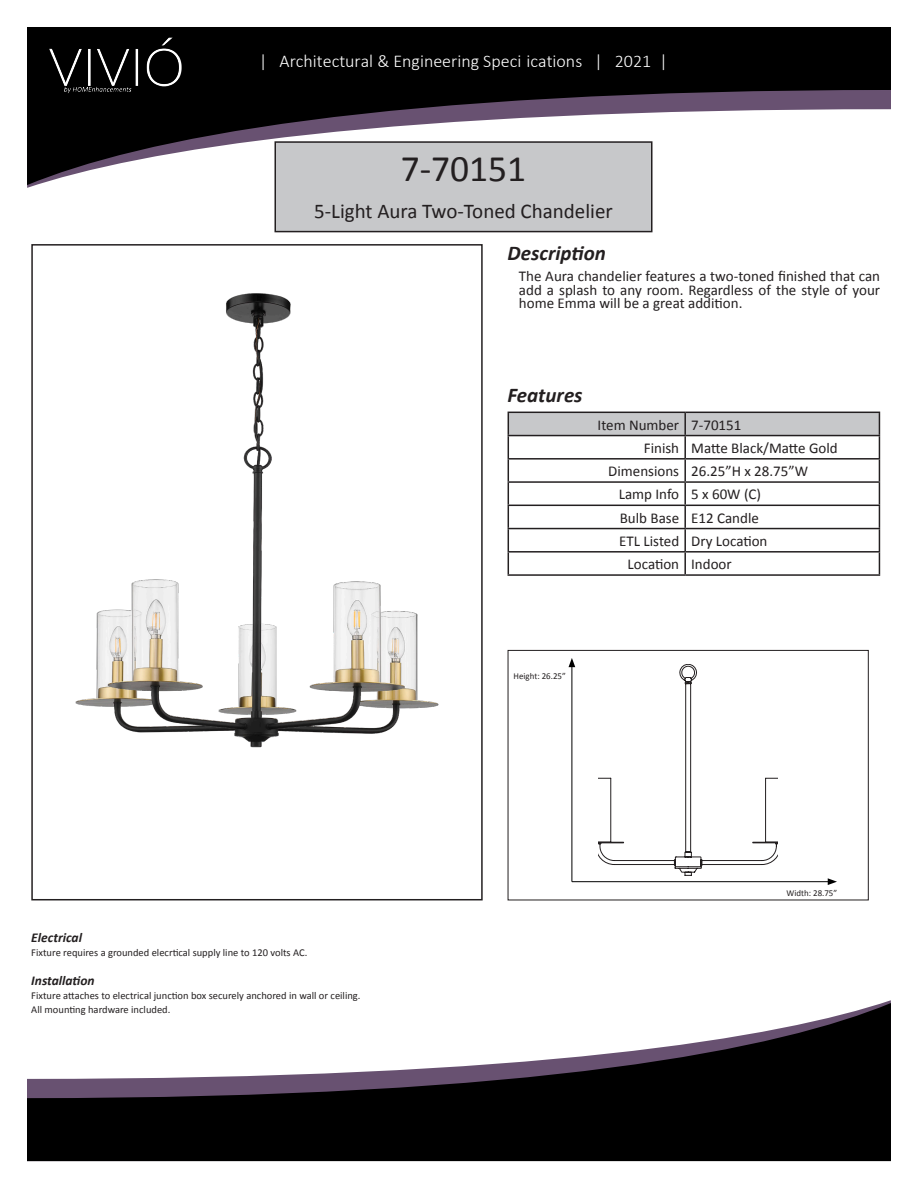
<style>
.page{position:relative;width:918px;height:1188px;background:#fff}
.page>*{position:absolute;margin:0;border:0;box-sizing:border-box;transform-origin:0 0}
.t1{font:37.5px "Calibri";color:#231f20}
.t2{font:21px "Calibri";color:#231f20}
.t3{font:italic 700 21px "Calibri";color:#231f20}
.t4{font:300 18px "Calibri";color:#fff}
.t5{font:15px/13.5px "Calibri";color:#231f20;text-align:justify}
.t6{font:italic 700 13.5px "Calibri";color:#231f20}
.t7{font:10.5px "Calibri";color:#231f20}
.t8{font:9px "Calibri";color:#231f20}
</style>
<div class="page">
<div style="left:275px;top:142px;width:377px;height:90px;background:#c7c8ca"></div>
<div style="left:274px;top:141px;width:378px;height:91px;border:2px solid #231f20"></div>
<svg style="left:27px;top:27px;width:864px;height:158px;fill:#000"></svg>
<svg style="left:27px;top:1003px;width:864px;height:158px;fill:#000"></svg>
<img style="left:40px;top:33px;width:148px;height:69px">
<img style="left:75px;top:293px;width:364px;height:455px">
<div style="left:31px;top:244px;width:452px;height:656px;border:2px solid #231f20"></div>
<div style="left:508px;top:650px;width:361px;height:250px;border:1px solid #231f20"></div>
<hr style="left:572px;top:665px;width:1px;height:217px;background:#000">
<svg style="left:569px;top:658px;width:6px;height:9px"></svg>
<hr style="left:572px;top:881px;width:258px;height:1px;background:#000">
<svg style="left:828px;top:878px;width:9px;height:7px"></svg>
<svg style="left:599px;top:664px;width:179px;height:211px"></svg>
<svg style="left:508px;top:412px;width:372px;height:162px"></svg>
<hr style="left:508px;top:574px;width:177px;height:2px;background:#231f20">
<hr style="left:685px;top:574px;width:195px;height:2px;background:#231f20">
<p class="t4" style="left:259px;top:50px;width:410px">| Architectural &amp; Engineering Speci ications | 2021 |</p>
<p class="t1" style="left:401px;top:143px;width:127px">7-70151</p>
<p class="t2" style="left:314px;top:196px;width:300px">5-Light Aura Two-Toned Chandelier</p>
<p class="t3" style="left:508px;top:238px;width:100px">Description</p>
<p class="t5" style="left:519px;top:269px;width:363px">The Aura chandelier features a two-toned finished that can add a splash to any room. Regardless of the style of your home Emma will be a great addition.</p>
<p class="t6" style="left:31px;top:928px;width:52px">Electrical</p>
<p class="t7" style="left:31px;top:946px;width:278px">Fixture requires a grounded elecrtical supply line to 120 volts AC.</p>
<p class="t6" style="left:31px;top:971px;width:65px">Installation</p>
<p class="t7" style="left:31px;top:988px;width:331px">Fixture attaches to electrical junction box securely anchored in wall or ceiling.</p>
<p class="t7" style="left:31px;top:1003px;width:141px">All mounting hardware included.</p>
<p class="t3" style="left:508px;top:380px;width:77px">Features</p>
<p class="t5" style="left:598px;top:417px;width:83px">Item Number</p>
<p class="t5" style="left:691px;top:417px;width:52px">7-70151</p>
<p class="t5" style="left:644px;top:441px;width:37px">Finish</p>
<p class="t5" style="left:691px;top:441px;width:148px">Matte Black/Matte Gold</p>
<p class="t5" style="left:608px;top:464px;width:72px">Dimensions</p>
<p class="t5" style="left:691px;top:464px;width:118px">26.25”H x 28.75”W</p>
<p class="t5" style="left:619px;top:487px;width:62px">Lamp Info</p>
<p class="t5" style="left:691px;top:487px;width:71px">5 x 60W (C)</p>
<p class="t5" style="left:620px;top:510px;width:61px">Bulb Base</p>
<p class="t5" style="left:691px;top:510px;width:69px">E12 Candle</p>
<p class="t5" style="left:619px;top:534px;width:61px">ETL Listed</p>
<p class="t5" style="left:691px;top:534px;width:78px">Dry Location</p>
<p class="t5" style="left:628px;top:557px;width:53px">Location</p>
<p class="t5" style="left:691px;top:557px;width:42px">Indoor</p>
<p class="t8" style="left:514px;top:669px;width:54px">Height: 26.25”</p>
<p class="t8" style="left:786px;top:887px;width:52px">Width: 28.75”</p>
</div>
